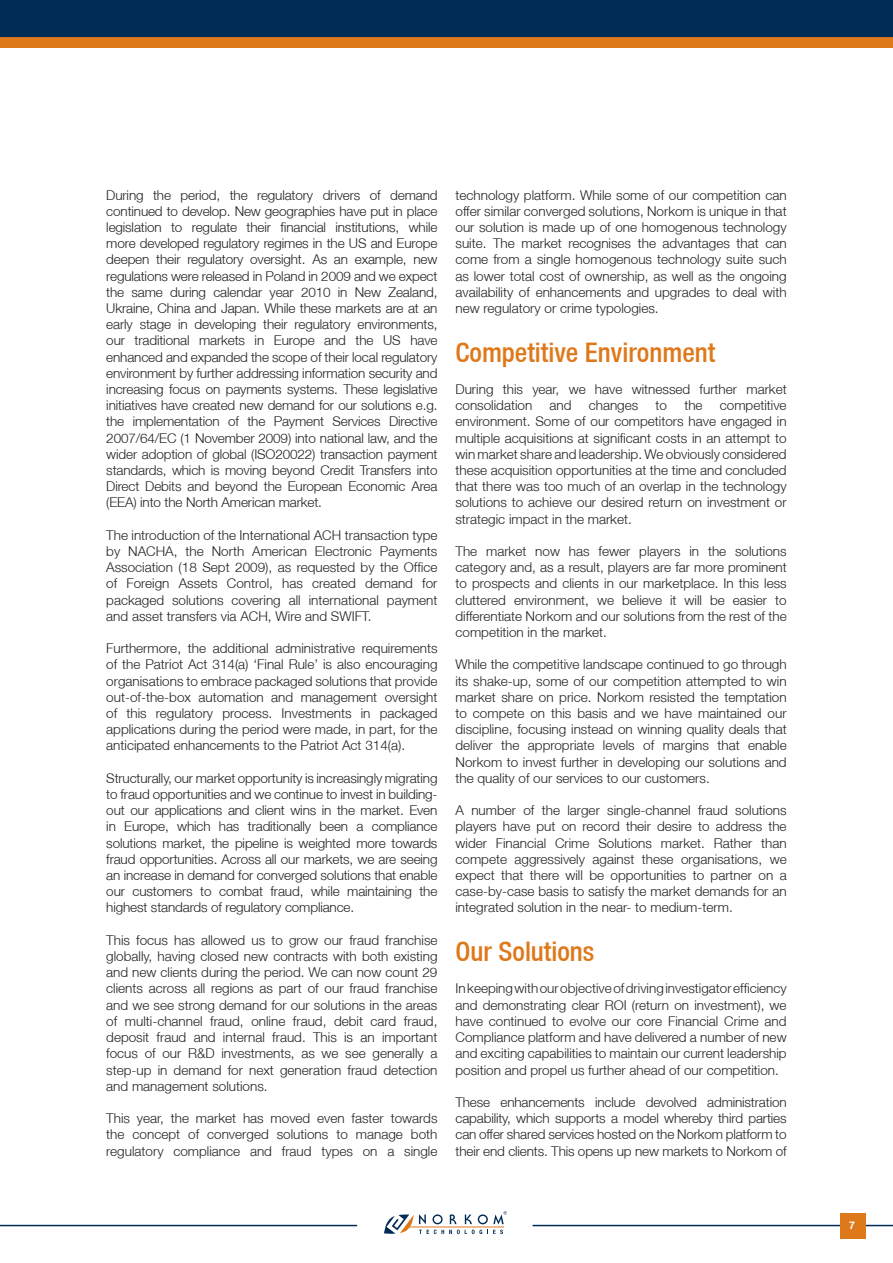
<style>
.page{position:relative;width:893px;height:1263px;background:#fff}
.page>*{position:absolute;margin:0;border:0;box-sizing:border-box;transform-origin:0 0}
.t1{font:500 condensed 27px "Helvetica Neue LT";color:#de791b}
.t2{font:300 13.5px/16.2px "Helvetica Neue LT";color:#231f20;text-align:justify}
.t3{font:700 10.5px "Helvetica";color:#fff}
</style>
<div class="page">
<svg style="left:384px;top:1211px;width:123px;height:23px"></svg>
<hr style="left:0;top:1225px;width:357px;height:1px;background:#002c55">
<hr style="left:533px;top:1225px;width:360px;height:1px;background:#002c55">
<div style="left:840px;top:1213px;width:25px;height:26px;background:#de791b"></div>
<svg style="left:0;top:0;width:893px;height:48px;background:#323d47"></svg>
<p class="t2" style="left:106px;top:186px;width:333px">During the period, the regulatory drivers of demand continued to develop. New geographies have put in place legislation to regulate their financial institutions, while more developed regulatory regimes in the US and Europe deepen their regulatory oversight. As an example, new regulations were released in Poland in 2009 and we expect the same during calendar year 2010 in New Zealand, Ukraine, China and Japan. While these markets are at an early stage in developing their regulatory environments, our traditional markets in Europe and the US have enhanced and expanded the scope of their local regulatory environment by further addressing information security and increasing focus on payments systems. These legislative initiatives have created new demand for our solutions e.g. the implementation of the Payment Services Directive 2007/64/EC (1 November 2009) into national law, and the wider adoption of global (ISO20022) transaction payment standards, which is moving beyond Credit Transfers into Direct Debits and beyond the European Economic Area (EEA) into the North American market.</p>
<p class="t2" style="left:106px;top:527px;width:333px">The introduction of the International ACH transaction type by NACHA, the North American Electronic Payments Association (18 Sept 2009), as requested by the Office of Foreign Assets Control, has created demand for packaged solutions covering all international payment and asset transfers via ACH, Wire and SWIFT.</p>
<p class="t2" style="left:106px;top:640px;width:333px">Furthermore, the additional administrative requirements of the Patriot Act 314(a) ‘Final Rule’ is also encouraging organisations to embrace packaged solutions that provide out-of-the-box automation and management oversight of this regulatory process. Investments in packaged applications during the period were made, in part, for the anticipated enhancements to the Patriot Act 314(a).</p>
<p class="t2" style="left:106px;top:770px;width:333px">Structurally, our market opportunity is increasingly migrating to fraud opportunities and we continue to invest in building&shy;out our applications and client wins in the market. Even in Europe, which has traditionally been a compliance solutions market, the pipeline is weighted more towards fraud opportunities. Across all our markets, we are seeing an increase in demand for converged solutions that enable our customers to combat fraud, while maintaining the highest standards of regulatory compliance.</p>
<p class="t2" style="left:106px;top:932px;width:333px">This focus has allowed us to grow our fraud franchise globally, having closed new contracts with both existing and new clients during the period. We can now count 29 clients across all regions as part of our fraud franchise and we see strong demand for our solutions in the areas of multi-channel fraud, online fraud, debit card fraud, deposit fraud and internal fraud. This is an important focus of our R&amp;D investments, as we see generally a step-up in demand for next generation fraud detection and management solutions.</p>
<p class="t2" style="left:106px;top:1110px;width:333px">This year, the market has moved even faster towards the concept of converged solutions to manage both regulatory compliance and fraud types on a single</p>
<p class="t2" style="left:455px;top:186px;width:333px">technology platform. While some of our competition can offer similar converged solutions, Norkom is unique in that our solution is made up of one homogenous technology suite. The market recognises the advantages that can come from a single homogenous technology suite such as lower total cost of ownership, as well as the ongoing availability of enhancements and upgrades to deal with new regulatory or crime typologies.</p>
<h1 class="t1" style="left:455px;top:336px;width:261px">Competitive Environment</h1>
<p class="t2" style="left:455px;top:381px;width:333px">During this year, we have witnessed further market consolidation</p>
<p class="t2" style="left:455px;top:397px;width:333px;text-indent:264px">competitive environment. Some of our competitors have engaged in multiple acquisitions at significant costs in an attempt to win market share and leadership. We obviously considered these acquisition opportunities at the time and concluded that there was too much of an overlap in the technology solutions to achieve our desired return on investment or strategic impact in the market.</p>
<p class="t2" style="left:455px;top:543px;width:333px">The market now has fewer players in the solutions category and, as a result, players are far more prominent to prospects and clients in our marketplace. In this less cluttered environment, we believe it will be easier to differentiate Norkom and our solutions from the rest of the competition in the market.</p>
<p class="t2" style="left:455px;top:656px;width:333px">While the competitive landscape continued to go through its shake-up, some of our competition attempted to win market share on price. Norkom resisted the temptation to compete on this basis and we have maintained our discipline, focusing instead on winning quality deals that deliver the appropriate levels of margins that enable Norkom to invest further in developing our solutions and the quality of our services to our customers.</p>
<p class="t2" style="left:455px;top:802px;width:333px">A number of the larger single-channel fraud solutions players have put on record their desire to address the wider Financial Crime Solutions market. Rather than compete aggressively against these organisations, we expect that there will be opportunities to partner on a case-by-case basis to satisfy the market demands for an integrated solution in the near- to medium-term.</p>
<h1 class="t1" style="left:455px;top:935px;width:140px">Our Solutions</h1>
<p class="t2" style="left:455px;top:980px;width:333px">In keeping with our objective of driving investigator efficiency and demonstrating clear ROI (return on investment), we have continued to evolve our core Financial Crime and Compliance platform and have delivered a number of new and exciting capabilities to maintain our current leadership position and propel us further ahead of our competition.</p>
<p class="t2" style="left:455px;top:1094px;width:333px">These enhancements include devolved administration capability, which supports a model whereby third parties can offer shared services hosted on the Norkom platform to their end clients. This opens up new markets to Norkom of</p>
<p class="t2" style="left:549px;top:397px;width:24px">and</p>
<p class="t2" style="left:589px;top:397px;width:51px">changes</p>
<p class="t2" style="left:656px;top:397px;width:13px">to</p>
<p class="t2" style="left:684px;top:397px;width:20px">the</p>
<p class="t3" style="left:849px;top:1216px;width:7px">7</p>
</div>
